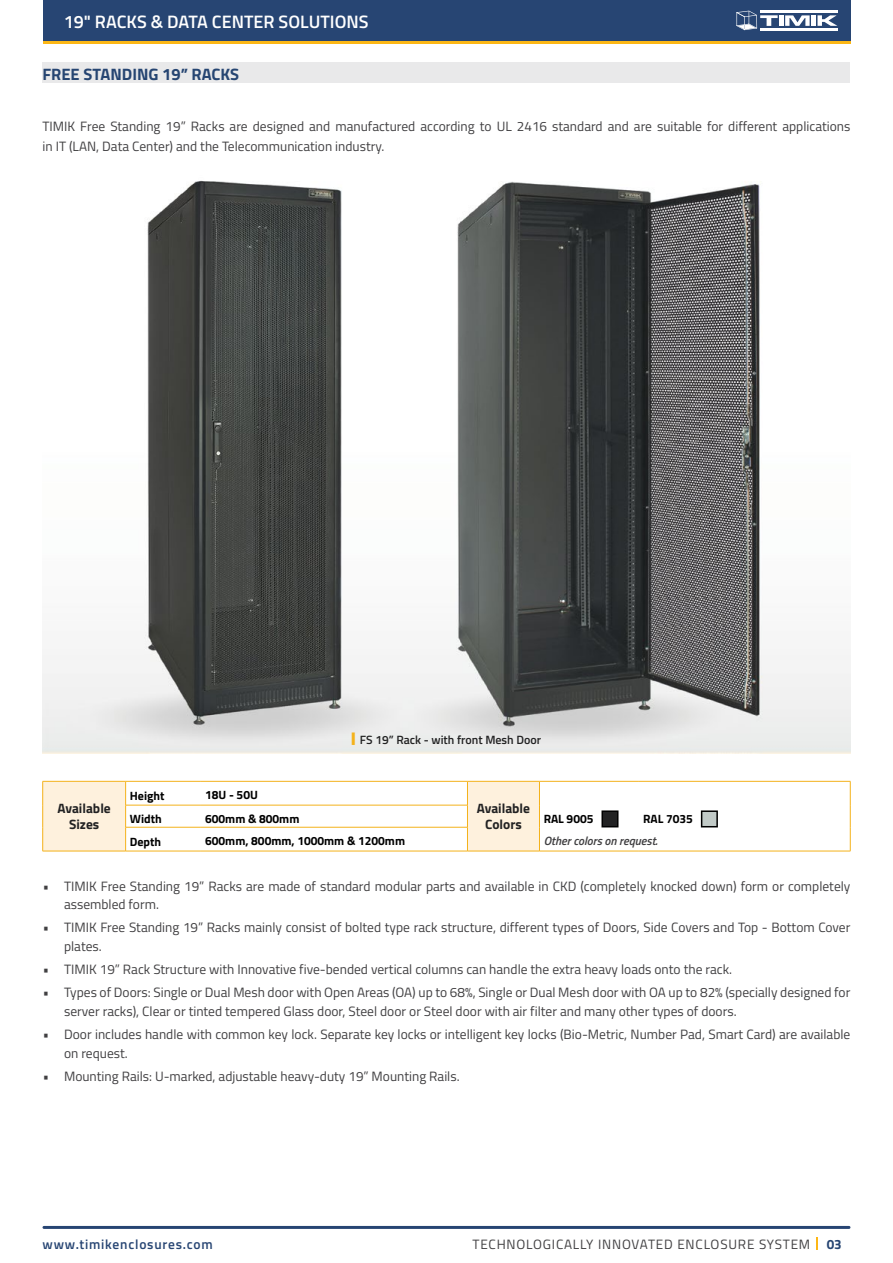
<style>
.page{position:relative;width:893px;height:1263px;background:#fff}
.page>*{position:absolute;margin:0;border:0;box-sizing:border-box;transform-origin:0 0}
.t1{font:600 18px "Titillium Web";color:#fff}
.Heading_01{font:700 16.5px "Titillium Web";color:#264572}
.t2{font:13.5px/18.8px "Titillium Web";color:#414042}
.t3{font:13.5px "Titillium Web";letter-spacing:.06em;color:#414042}
.Available_sizes{font:700 13.5px/16.2px "Titillium Web";color:#222223;text-align:center}
.t4{font:600 13.5px "Titillium Web";letter-spacing:.055em;color:#274573}
.t5{font:700 13.5px "Titillium Web";color:#264572}
.table_new{font:700 12px "Titillium Web";color:#000}
.t6{font:600 12px "Titillium Web";color:#222223}
.other_colors_on_requ{font:italic 600 12px "Titillium Web";color:#414042}
.s1{font-weight:900;font-size:13.5px;color:#f4b21b}
</style>
<div class="page">
<div style="left:43px;top:0;width:807px;height:43px;background:#274573"></div>
<hr style="left:43px;top:1226px;width:807px;height:3px;background:#274573">
<svg style="left:816px;top:1237px;width:2px;height:12px"></svg>
<hr style="left:43px;top:41px;width:807px;height:2px;background:#fcb716">
<svg style="left:736px;top:11px;width:102px;height:19px"></svg>
<div style="left:43px;top:63px;width:807px;height:20px;background:#e9e9ea"></div>
<hr style="left:126px;top:851px;width:75px;height:1px;background:#f4b21b">
<hr style="left:201px;top:851px;width:266px;height:1px;background:#f4b21b">
<hr style="left:43px;top:851px;width:83px;height:1px;background:#f4b21b">
<hr style="left:467px;top:851px;width:72px;height:1px;background:#f4b21b">
<hr style="left:539px;top:781px;width:100px;height:1px;background:#f4b21b">
<hr style="left:639px;top:781px;width:211px;height:1px;background:#f4b21b">
<svg style="left:42px;top:781px;width:498px;height:70px"></svg>
<svg style="left:850px;top:781px;width:1px;height:70px"></svg>
<hr style="left:539px;top:851px;width:100px;height:1px;background:#f4b21b">
<hr style="left:639px;top:851px;width:211px;height:1px;background:#f4b21b">
<div style="left:601px;top:810px;width:17px;height:17px;background:#222223;border:2px solid #000"></div>
<div style="left:701px;top:810px;width:17px;height:17px;background:#c1cac7;border:2px solid #000"></div>
<img style="left:43px;top:180px;width:807px;height:573px">
<h1 class="t1" style="left:64px;top:8px;width:306px">19" RACKS &amp; DATA CENTER SOLUTIONS</h1>
<h1 class="Heading_01" style="left:43px;top:62px;width:198px">FREE STANDING 19” RACKS</h1>
<p class="t2" style="left:43px;top:116px;width:809px;line-height:19.5px">TIMIK Free Standing 19” Racks are designed and manufactured according to UL 2416 standard and are suitable for different applications in IT (LAN, Data Center) and the Telecommunication industry.</p>
<h1 class="Available_sizes" style="left:57px;top:799px;width:55px">Available<br>Sizes</h1>
<p class="t6" style="left:351px;top:730px;width:191px"><span class="s1">|</span> FS 19” Rack - with front Mesh Door</p>
<h1 class="table_new" style="left:130px;top:787px;width:36px">Height</h1>
<h1 class="table_new" style="left:205px;top:786px;width:54px">18U - 50U</h1>
<h1 class="Available_sizes" style="left:477px;top:799px;width:55px">Available<br>Colors</h1>
<h1 class="table_new" style="left:130px;top:810px;width:33px">Width</h1>
<h1 class="table_new" style="left:205px;top:810px;width:96px">600mm &amp; 800mm</h1>
<h1 class="table_new" style="left:544px;top:810px;width:51px">RAL 9005</h1>
<h1 class="table_new" style="left:643px;top:810px;width:51px">RAL 7035</h1>
<h1 class="table_new" style="left:130px;top:832px;width:33px">Depth</h1>
<h1 class="table_new" style="left:205px;top:832px;width:201px">600mm, 800mm, 1000mm &amp; 1200mm</h1>
<h1 class="other_colors_on_requ" style="left:544px;top:832px;width:115px">Other colors on request.</h1>
<p class="t2" style="left:64px;top:876px;width:788px;text-indent:-21px">• TIMIK Free Standing 19” Racks are made of standard modular parts and available in CKD (completely knocked down) form or completely assembled form.</p>
<p class="t2" style="left:64px;top:918px;width:788px;text-indent:-21px">• TIMIK Free Standing 19” Racks mainly consist of bolted type rack structure, different types of Doors, Side Covers and Top - Bottom Cover plates.</p>
<p class="t2" style="left:43px;top:959px;width:691px">• TIMIK 19” Rack Structure with Innovative five-bended vertical columns can handle the extra heavy loads onto the rack.</p>
<p class="t2" style="left:64px;top:982px;width:788px;text-indent:-21px">• Types of Doors: Single or Dual Mesh door with Open Areas (OA) up to 68%, Single or Dual Mesh door with OA up to 82% (specially designed for server racks), Clear or tinted tempered Glass door, Steel door or Steel door with air filter and many other types of doors.</p>
<p class="t2" style="left:64px;top:1024px;width:788px;text-indent:-21px">• Door includes handle with common key lock. Separate key locks or intelligent key locks (Bio-Metric, Number Pad, Smart Card) are available on request.</p>
<p class="t2" style="left:43px;top:1066px;width:418px">• Mounting Rails: U-marked, adjustable heavy-duty 19” Mounting Rails.</p>
<p class="t4" style="left:43px;top:1234px;width:172px">www.timikenclosures.com</p>
<p class="t3" style="left:472px;top:1234px;width:339px">TECHNOLOGICALLY INNOVATED ENCLOSURE SYSTEM</p>
<p class="t5" style="left:827px;top:1233px;width:17px">03</p>
</div>
